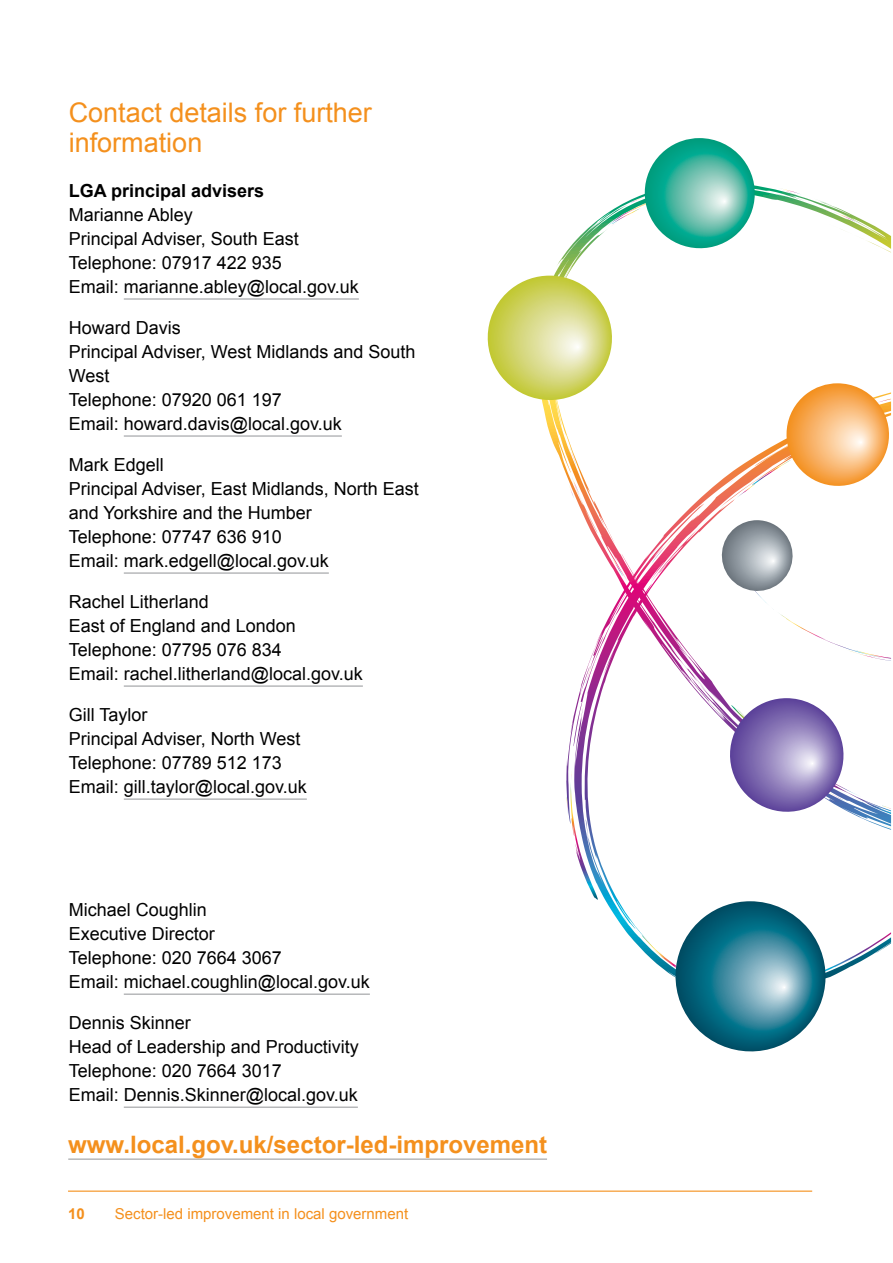
<style>
.page{position:relative;width:893px;height:1263px;background:#fff}
.page>*{position:absolute;margin:0;border:0;box-sizing:border-box;transform-origin:0 0}
.t1{font:27px/30px "Arial";color:#f4901d}
.t2{font:700 24px "Arial";color:#f4901d}
.t3{font:18px/24px "Arial";color:#000}
.t4{font:700 18px "Arial";color:#000}
.t5{font:15px "Arial";color:#f4901d}
.t6{font:700 15px "Arial";color:#f4901d}
</style>
<div class="page">
<hr style="left:68px;top:1190px;width:744px;height:2px;background:#f4901d">
<hr style="left:124px;top:299px;width:235px;height:1px;background:#939598">
<hr style="left:124px;top:436px;width:218px;height:1px;background:#939598">
<hr style="left:124px;top:573px;width:205px;height:1px;background:#939598">
<hr style="left:124px;top:686px;width:239px;height:1px;background:#939598">
<hr style="left:124px;top:799px;width:183px;height:1px;background:#939598">
<hr style="left:124px;top:994px;width:246px;height:1px;background:#939598">
<hr style="left:124px;top:1107px;width:234px;height:1px;background:#939598">
<svg style="left:821px;top:204px;width:40px;height:21px"></svg>
<svg style="left:543px;top:213px;width:172px;height:557px"></svg>
<svg style="left:778px;top:189px;width:23px;height:6px"></svg>
<svg style="left:611px;top:556px;width:13px;height:21px"></svg>
<svg style="left:567px;top:447px;width:16px;height:55px"></svg>
<svg style="left:613px;top:644px;width:3px;height:5px"></svg>
<svg style="left:701px;top:516px;width:10px;height:9px"></svg>
<svg style="left:651px;top:537px;width:25px;height:26px"></svg>
<svg style="left:585px;top:665px;width:7px;height:19px"></svg>
<img style="left:566px;top:770px;width:34px;height:130px">
<svg style="left:713px;top:695px;width:178px;height:133px"></svg>
<svg style="left:638px;top:901px;width:253px;height:151px"></svg>
<svg style="left:723px;top:383px;width:169px;height:115px"></svg>
<svg style="left:487px;top:276px;width:133px;height:132px"></svg>
<svg style="left:607px;top:138px;width:155px;height:117px"></svg>
<svg style="left:869px;top:223px;width:22px;height:30px"></svg>
<svg style="left:721px;top:520px;width:170px;height:141px"></svg>
<hr style="left:68px;top:1159px;width:479px;height:1px;background:#939598">
<h1 class="t1" style="left:69px;top:98px;width:305px">Contact details for further information</h1>
<p class="t4" style="left:69px;top:179px;width:197px">LGA principal advisers</p>
<p class="t3" style="left:69px;top:203px;width:292px">Marianne Abley<br>Principal Adviser, South East<br>Telephone: 07917 422 935<br>Email: marianne.abley@local.gov.uk</p>
<p class="t3" style="left:69px;top:316px;width:348px">Howard Davis<br>Principal Adviser, West Midlands and South<br>West<br>Telephone: 07920 061 197<br>Email: howard.davis@local.gov.uk</p>
<p class="t3" style="left:69px;top:453px;width:352px">Mark Edgell<br>Principal Adviser, East Midlands, North East and Yorkshire and the Humber<br>Telephone: 07747 636 910<br>Email: mark.edgell@local.gov.uk</p>
<p class="t3" style="left:69px;top:590px;width:296px">Rachel Litherland<br>East of England and London<br>Telephone: 07795 076 834<br>Email: rachel.litherland@local.gov.uk</p>
<p class="t3" style="left:69px;top:703px;width:240px">Gill Taylor<br>Principal Adviser, North West<br>Telephone: 07789 512 173<br>Email: gill.taylor@local.gov.uk</p>
<p class="t3" style="left:69px;top:898px;width:303px">Michael Coughlin<br>Executive Director<br>Telephone: 020 7664 3067<br>Email: michael.coughlin@local.gov.uk</p>
<p class="t3" style="left:69px;top:1011px;width:292px">Dennis Skinner<br>Head of Leadership and Productivity<br>Telephone: 020 7664 3017<br>Email: Dennis.Skinner@local.gov.uk</p>
<h2 class="t2" style="left:68px;top:1129px;width:480px">www.local.gov.uk/sector-led-improvement</h2>
<p class="t6" style="left:68px;top:1203px;width:18px">10</p>
<p class="t5" style="left:115px;top:1203px;width:295px">Sector-led improvement in local government</p>
</div>
